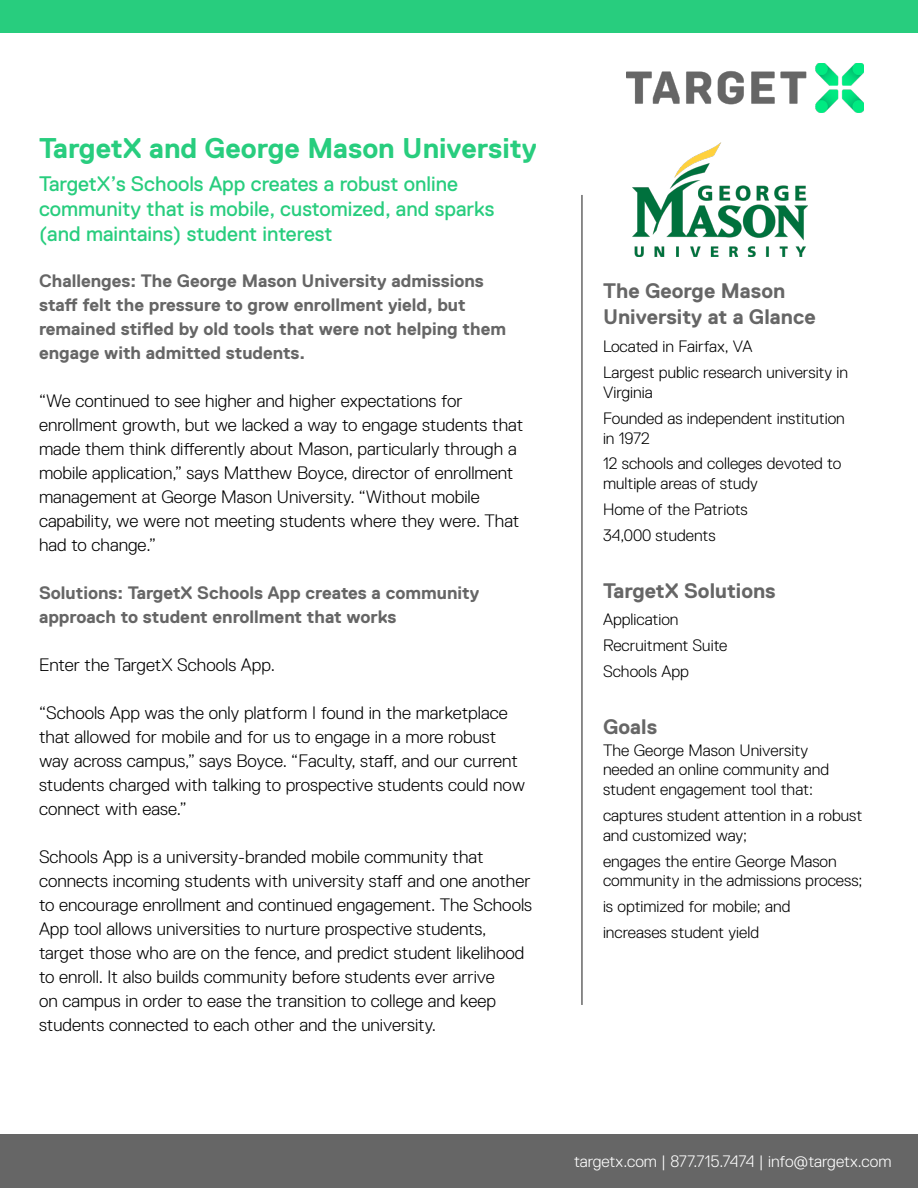
<style>
.page{position:relative;width:918px;height:1188px;background:#fff}
.page>*{position:absolute;margin:0;border:0;box-sizing:border-box;transform-origin:0 0}
.Green_Header{font:700 28.5px "Replica Pro";color:#28cd7e}
.Green_Subhead{font:21px/25.2px "Replica Pro";color:#28cd7e}
.Right_Margin_Header{font:700 21px "Replica Pro";color:#666}
.Paragraph_Body_Text{font:300 18px/24px "Replica Pro";color:#000}
.Paragraph_Subhead{font:700 18px/24px "Replica Pro";color:#666}
.Right_Margin_Body{font:300 16.5px/19.8px "Replica Pro";color:#000}
.t1{font:300 16.5px "Replica Pro";color:#fff}
</style>
<div class="page">
<div style="left:0;top:0;width:918px;height:33px;background:#28cd7e"></div>
<div style="left:0;top:1134px;width:918px;height:54px;background:#666"></div>
<img style="left:627px;top:63px;width:237px;height:49px">
<hr style="left:581px;top:195px;width:2px;height:810px;background:#666">
<img style="left:632px;top:142px;width:176px;height:114px">
<p class="Green_Header" style="left:39px;top:132px;width:500px">TargetX and George Mason University</p>
<p class="Green_Subhead" style="left:39px;top:171px;width:457px">TargetX’s Schools App creates a robust online community that is mobile, customized, and sparks (and maintains) student interest</p>
<p class="Paragraph_Subhead" style="left:39px;top:269px;width:446px">Challenges: The George Mason University admissions</p>
<p class="Paragraph_Subhead" style="left:39px;top:293px;width:469px">staff felt the pressure to grow enrollment yield, but remained stifled by old tools that were not helping them engage with admitted students.</p>
<p class="Paragraph_Body_Text" style="left:39px;top:389px;width:486px">“We continued to see higher and higher expectations for enrollment growth, but we lacked a way to engage students that made them think differently about Mason, particularly through a mobile application,” says Matthew Boyce, director of enrollment management at George Mason University. “Without mobile capability, we were not meeting students where they were. That had to change.”</p>
<p class="Paragraph_Subhead" style="left:39px;top:581px;width:442px">Solutions: TargetX Schools App creates a community approach to student enrollment that works</p>
<p class="Paragraph_Body_Text" style="left:39px;top:653px;width:238px">Enter the TargetX Schools App.</p>
<p class="Paragraph_Body_Text" style="left:39px;top:701px;width:488px">“Schools App was the only platform I found in the marketplace that allowed for mobile and for us to engage in a more robust way across campus,” says Boyce. “Faculty, staff, and our current students charged with talking to prospective students could now connect with ease.”</p>
<p class="Paragraph_Body_Text" style="left:39px;top:845px;width:495px">Schools App is a university-branded mobile community that connects incoming students with university staff and one another to encourage enrollment and continued engagement. The Schools App tool allows universities to nurture prospective students, target those who are on the fence, and predict student likelihood to enroll. It also builds community before students ever arrive<br>on campus in order to ease the transition to college and keep students connected to each other and the university.</p>
<p class="Right_Margin_Header" style="left:603px;top:279px;width:184px">The George Mason</p>
<p class="Right_Margin_Header" style="left:603px;top:305px;width:214px">University at a Glance</p>
<p class="Right_Margin_Body" style="left:603px;top:337px;width:151px">Located in Fairfax, VA</p>
<p class="Right_Margin_Body" style="left:603px;top:363px;width:247px">Largest public research university in<br>Virginia</p>
<p class="Right_Margin_Body" style="left:603px;top:408px;width:243px">Founded as independent institution in 1972</p>
<p class="Right_Margin_Body" style="left:603px;top:454px;width:240px">12 schools and colleges devoted to multiple areas of study</p>
<p class="Right_Margin_Body" style="left:603px;top:499px;width:146px">Home of the Patriots</p>
<p class="Right_Margin_Body" style="left:603px;top:525px;width:114px">34,000 students</p>
<p class="Right_Margin_Header" style="left:603px;top:579px;width:174px">TargetX Solutions</p>
<p class="Right_Margin_Body" style="left:603px;top:610px;width:77px">Application</p>
<p class="Right_Margin_Body" style="left:603px;top:636px;width:126px">Recruitment Suite</p>
<p class="Right_Margin_Body" style="left:603px;top:661px;width:87px">Schools App</p>
<p class="Right_Margin_Header" style="left:603px;top:715px;width:56px">Goals</p>
<p class="Right_Margin_Body" style="left:603px;top:740px;width:228px">The George Mason University needed an online community and student engagement tool that:</p>
<p class="Right_Margin_Body" style="left:603px;top:805px;width:261px">captures student attention in a robust and customized way;</p>
<p class="Right_Margin_Body" style="left:603px;top:851px;width:261px">engages the entire George Mason community in the admissions process;</p>
<p class="Right_Margin_Body" style="left:603px;top:897px;width:189px">is optimized for mobile; and</p>
<p class="Right_Margin_Body" style="left:603px;top:922px;width:158px">increases student yield</p>
<p class="t1" style="left:574px;top:1152px;width:319px">targetx.com | 877.715.7474 | info@targetx.com</p>
</div>
